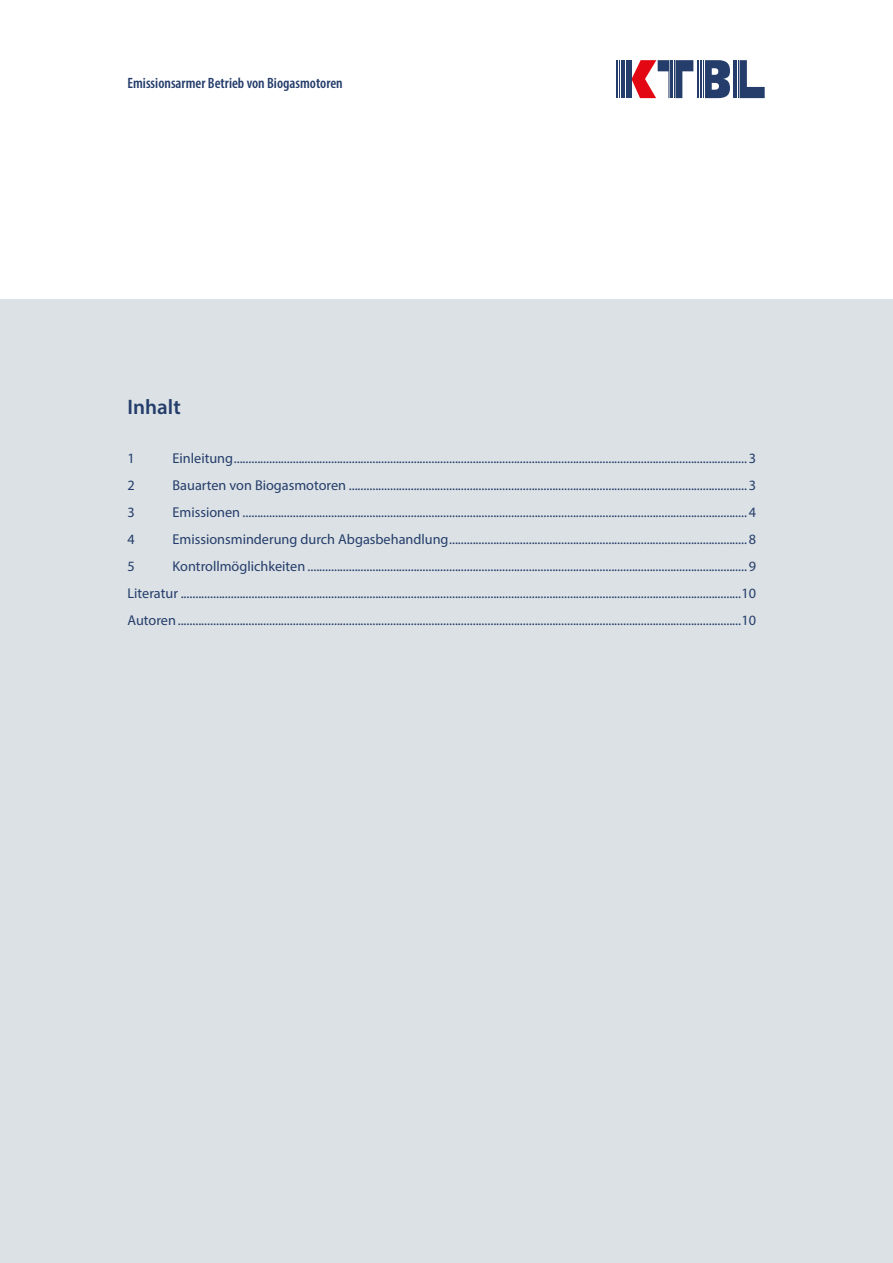
<style>
.page{position:relative;width:893px;height:1263px;background:#fff}
.page>*{position:absolute;margin:0;border:0;box-sizing:border-box;transform-origin:0 0}
.t1{font:600 21px "Myriad Pro";color:#253d6b}
.t2{font:600 condensed 15px "Myriad Pro";color:#253d6b}
.t3{font:14.25px/27px "Myriad Pro";color:#253d6b;text-align:justify}
</style>
<div class="page">
<svg style="left:631px;top:60px;width:38px;height:38px"></svg>
<hr style="left:670px;top:60px;width:1px;height:38px;background:#253d6b">
<hr style="left:672px;top:60px;width:1px;height:38px;background:#253d6b">
<hr style="left:674px;top:60px;width:1px;height:38px;background:#253d6b">
<svg style="left:675px;top:60px;width:18px;height:38px"></svg>
<hr style="left:733px;top:60px;width:1px;height:38px;background:#253d6b">
<hr style="left:736px;top:60px;width:1px;height:38px;background:#253d6b">
<hr style="left:738px;top:60px;width:1px;height:38px;background:#253d6b">
<svg style="left:739px;top:60px;width:26px;height:38px"></svg>
<hr style="left:697px;top:60px;width:2px;height:38px;background:#253d6b">
<hr style="left:700px;top:60px;width:1px;height:38px;background:#253d6b">
<svg style="left:705px;top:60px;width:25px;height:38px"></svg>
<hr style="left:701px;top:60px;width:1px;height:38px;background:#253d6b">
<hr style="left:703px;top:60px;width:1px;height:38px;background:#253d6b">
<hr style="left:617px;top:60px;width:1px;height:38px;background:#253d6b">
<hr style="left:619px;top:60px;width:1px;height:38px;background:#253d6b">
<hr style="left:621px;top:60px;width:1px;height:38px;background:#253d6b">
<hr style="left:622px;top:60px;width:1px;height:38px;background:#253d6b">
<hr style="left:624px;top:60px;width:1px;height:38px;background:#253d6b">
<div style="left:626px;top:60px;width:5px;height:38px;background:#253d6b"></div>
<div style="left:0;top:300px;width:893px;height:963px;background:#dbe1e4"></div>
<p class="t2" style="left:128px;top:73px;width:217px">Emissionsarmer Betrieb von Biogasmotoren</p>
<h1 class="t1" style="left:128px;top:394px;width:55px">Inhalt</h1>
<p class="t3" style="left:128px;top:444px;width:9px">1</p>
<p class="t3" style="left:173px;top:444px;width:585px">Einleitung..............................................................................................................................................................................3</p>
<p class="t3" style="left:128px;top:471px;width:9px">2</p>
<p class="t3" style="left:173px;top:471px;width:585px">Bauarten von Biogasmotoren .......................................................................................................................................3</p>
<p class="t3" style="left:128px;top:498px;width:9px">3</p>
<p class="t3" style="left:173px;top:498px;width:585px">Emissionen ...........................................................................................................................................................................4</p>
<p class="t3" style="left:128px;top:525px;width:9px">4</p>
<p class="t3" style="left:173px;top:525px;width:585px">Emissionsminderung durch Abgasbehandlung.....................................................................................................8</p>
<p class="t3" style="left:128px;top:552px;width:9px">5</p>
<p class="t3" style="left:128px;top:552px;width:630px;text-indent:45px">Kontrollmöglichkeiten .....................................................................................................................................................9<br>Literatur ..............................................................................................................................................................................................10<br>Autoren...............................................................................................................................................................................................10</p>
</div>
